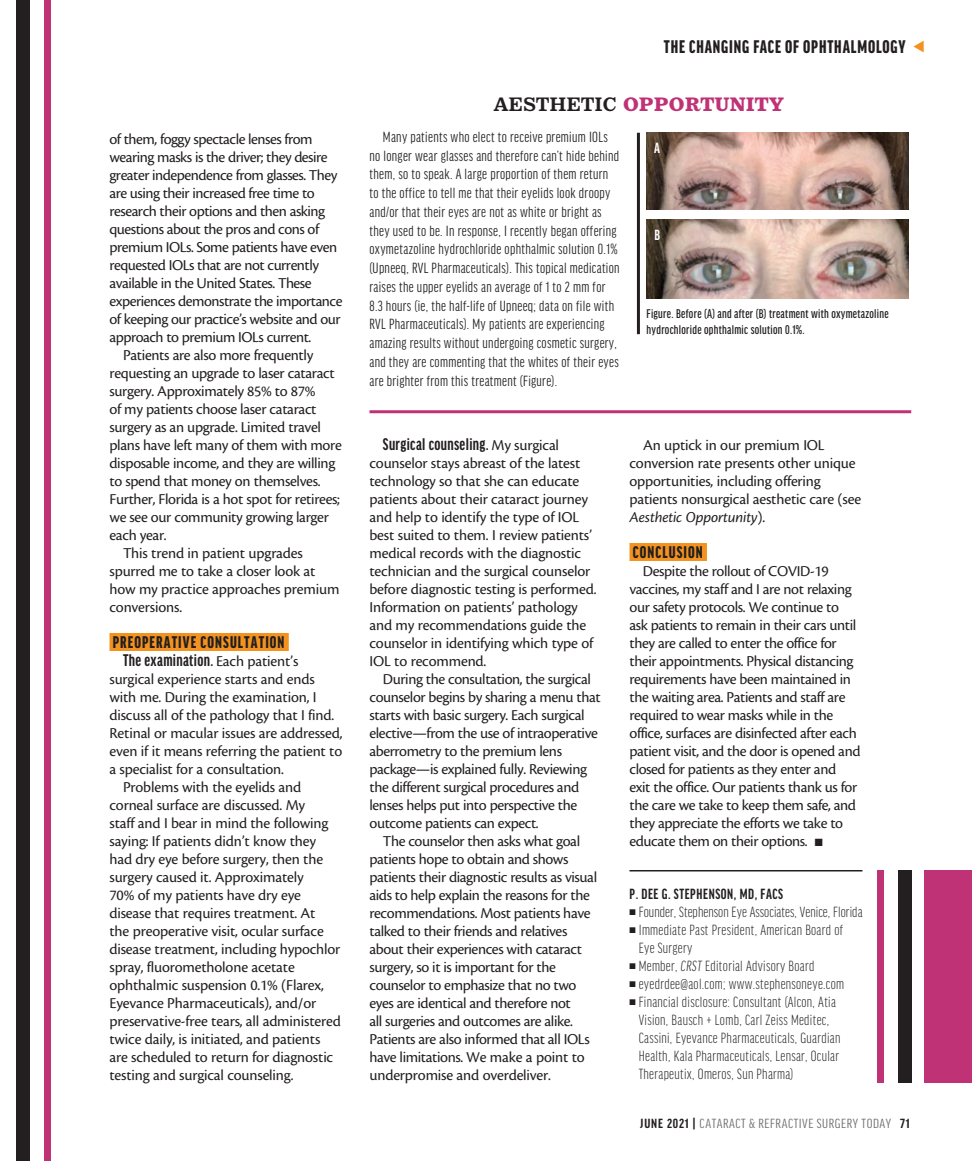
<style>
.page{position:relative;width:972px;height:1161px;background:#fff}
.page>*{position:absolute;margin:0;border:0;box-sizing:border-box;transform-origin:0 0}
.body{font:900 21px "Oxtail OT";letter-spacing:-.01em;color:#c03276}
.t1{font:900 extra-condensed 19.5px "Good Headline Pro";letter-spacing:.045em;color:#231f20}
.body-2{font:700 extra-condensed 18px "Good Headline Pro";letter-spacing:.02em;color:#231f20}
.subhead{font:900 extra-condensed 18px "Good Headline Pro";letter-spacing:.06em;color:#231f20}
.body-3{font:15.75px/18px "Cronos Pro";letter-spacing:-.02em;color:#231f20}
.sidebar_body{font:extra-condensed 15.75px/18.8px "Good Headline Pro";letter-spacing:.02em;color:#231f20}
.bio_info{font:300 extra-condensed 15.75px/18px "Good Headline Pro";letter-spacing:.02em;color:#231f20}
.bio_name{font:700 extra-condensed 15.75px "Good Headline Pro";letter-spacing:.04em;color:#231f20}
.t2{font:700 extra-condensed 15.75px "Good Headline Pro";color:#fff}
.t3{font:extra-condensed 14.1px "Good Headline Pro";letter-spacing:.035em;color:#6c6d70;scale:1.11 1}
.t4{font:500 extra-condensed 13.5px/16.5px "Good Headline Pro";letter-spacing:.02em;color:#231f20}
.s1{font-family:"Cronos Pro";font-weight:400;font-stretch:normal;font-size:15.75px}
.s2{font-weight:700;color:#231f20}
.s3{font-style:italic}
</style>
<div class="page">
<div style="left:110px;top:633px;width:179px;height:18px;background:#f3921f"></div>
<div style="left:630px;top:543px;width:77px;height:18px;background:#f3921f"></div>
<hr style="left:630px;top:870px;width:232px;height:2px;background:#231f20">
<div style="left:16px;top:0;width:14px;height:1161px;background:#231f20"></div>
<div style="left:44px;top:0;width:7px;height:1161px;background:#c03276"></div>
<div style="left:925px;top:870px;width:47px;height:212px;background:#c03276"></div>
<div style="left:898px;top:870px;width:14px;height:212px;background:#231f20"></div>
<svg style="left:878px;top:870px;width:6px;height:212px"></svg>
<svg style="left:370px;top:132px;width:494px;height:282px"></svg>
<hr style="left:369px;top:410px;width:542px;height:3px;background:#c03276">
<img style="left:647px;top:133px;width:261px;height:76px">
<hr style="left:637px;top:133px;width:3px;height:201px;background:#231f20">
<img style="left:647px;top:220px;width:261px;height:78px">
<p class="body-3" style="left:110px;top:130px;width:235px">of them, foggy spectacle lenses from wearing masks is the driver; they desire greater independence from glasses. They are using their increased free time to research their options and then asking questions about the pros and cons of premium IOLs. Some patients have even requested IOLs that are not currently available in the United States. These experiences demonstrate the importance of keeping our practice’s website and our approach to premium IOLs current.</p>
<p class="body-3" style="left:110px;top:346px;width:234px;text-indent:14px">Patients are also more frequently requesting an upgrade to laser cataract surgery. Approximately 85% to 87%<br>of my patients choose laser cataract surgery as an upgrade. Limited travel plans have left many of them with more disposable income, and they are willing to spend that money on themselves.<br>Further, Florida is a hot spot for retirees; we see our community growing larger each year.</p>
<p class="body-3" style="left:110px;top:544px;width:232px;text-indent:14px">This trend in patient upgrades spurred me to take a closer look at how my practice approaches premium conversions.</p>
<p class="subhead" style="left:113px;top:633px;width:173px">PREOPERATIVE CONSULTATION</p>
<p class="body-2" style="left:123px;top:651px;width:177px">The examination. <span class="s1">Each patient’s</span></p>
<p class="body-3" style="left:110px;top:670px;width:235px">surgical experience starts and ends with me. During the examination, I discuss all of the pathology that I find.<br>Retinal or macular issues are addressed, even if it means referring the patient to a specialist for a consultation.</p>
<p class="body-3" style="left:110px;top:778px;width:233px;text-indent:14px">Problems with the eyelids and corneal surface are discussed. My<br>staff and I bear in mind the following saying: If patients didn’t know they had dry eye before surgery, then the surgery caused it. Approximately<br>70% of my patients have dry eye disease that requires treatment. At<br>the preoperative visit, ocular surface disease treatment, including hypochlor spray, fluorometholone acetate ophthalmic suspension 0.1% (Flarex, Eyevance Pharmaceuticals), and/or preservative-free tears, all administered twice daily, is initiated, and patients are scheduled to return for diagnostic testing and surgical counseling.</p>
<p class="t1" style="left:664px;top:37px;width:243px">THE CHANGING FACE OF OPHTHALMOLOGY</p>
<p class="body" style="left:493px;top:94px;width:292px"><span class="s2">AESTHETIC</span> OPPORTUNITY</p>
<p class="sidebar_body" style="left:369px;top:128px;width:252px;text-indent:14px">Many patients who elect to receive premium IOLs no longer wear glasses and therefore can’t hide behind them, so to speak. A large proportion of them return to the office to tell me that their eyelids look droopy and/or that their eyes are not as white or bright as they used to be. In response, I recently began offering oxymetazoline hydrochloride ophthalmic solution 0.1% (Upneeq, RVL Pharmaceuticals). This topical medication raises the upper eyelids an average of 1 to 2 mm for 8.3 hours (ie, the half-life of Upneeq; data on file with RVL Pharmaceuticals). My patients are experiencing amazing results without undergoing cosmetic surgery, and they are commenting that the whites of their eyes are brighter from this treatment (Figure).</p>
<p class="t2" style="left:654px;top:140px;width:7px">A</p>
<p class="t2" style="left:654px;top:227px;width:7px">B</p>
<p class="t4" style="left:647px;top:305px;width:244px">Figure. Before (A) and after (B) treatment with oxymetazoline hydrochloride ophthalmic solution 0.1%.</p>
<p class="body-2" style="left:383px;top:435px;width:178px">Surgical counseling. <span class="s1">My surgical</span></p>
<p class="body-3" style="left:369px;top:454px;width:229px">counselor stays abreast of the latest technology so that she can educate patients about their cataract journey and help to identify the type of IOL best suited to them. I review patients’ medical records with the diagnostic technician and the surgical counselor before diagnostic testing is performed.<br>Information on patients’ pathology and my recommendations guide the counselor in identifying which type of IOL to recommend.</p>
<p class="body-3" style="left:369px;top:670px;width:233px;text-indent:14px">During the consultation, the surgical counselor begins by sharing a menu that starts with basic surgery. Each surgical elective—from the use of intraoperative aberrometry to the premium lens package—is explained fully. Reviewing the different surgical procedures and lenses helps put into perspective the outcome patients can expect.</p>
<p class="body-3" style="left:369px;top:832px;width:229px;text-indent:14px">The counselor then asks what goal patients hope to obtain and shows patients their diagnostic results as visual aids to help explain the reasons for the recommendations. Most patients have talked to their friends and relatives about their experiences with cataract surgery, so it is important for the counselor to emphasize that no two eyes are identical and therefore not<br>all surgeries and outcomes are alike.<br>Patients are also informed that all IOLs have limitations. We make a point to underpromise and overdeliver.</p>
<p class="body-3" style="left:630px;top:436px;width:233px;text-indent:14px">An uptick in our premium IOL conversion rate presents other unique opportunities, including offering patients nonsurgical aesthetic care (see <span class="s3">Aesthetic Opportunity</span>).</p>
<p class="subhead" style="left:633px;top:543px;width:71px">CONCLUSION</p>
<p class="body-3" style="left:629px;top:562px;width:233px;text-indent:14px">Despite the rollout of COVID-19 vaccines, my staff and I are not relaxing our safety protocols. We continue to ask patients to remain in their cars until they are called to enter the office for their appointments. Physical distancing requirements have been maintained in the waiting area. Patients and staff are required to wear masks while in the office, surfaces are disinfected after each patient visit, and the door is opened and closed for patients as they enter and exit the office. Our patients thank us for the care we take to keep them safe, and they appreciate the efforts we take to educate them on their options. ■</p>
<p class="bio_name" style="left:630px;top:886px;width:155px">P. DEE G. STEPHENSON, MD, FACS</p>
<p class="bio_info" style="left:629px;top:903px;width:235px">■ Founder, Stephenson Eye Associates, Venice, Florida</p>
<p class="bio_info" style="left:639px;top:921px;width:206px;text-indent:-9px">■ Immediate Past President, American Board of<br>Eye Surgery</p>
<p class="bio_info" style="left:629px;top:957px;width:186px">■ Member, <span class="s3">CRST</span> Editorial Advisory Board</p>
<p class="bio_info" style="left:629px;top:975px;width:216px">■ eyedrdee@aol.com; www.stephensoneye.com</p>
<p class="bio_info" style="left:639px;top:993px;width:203px;text-indent:-9px">■ Financial disclosure: Consultant (Alcon, Atia Vision, Bausch + Lomb, Carl Zeiss Meditec, Cassini, Eyevance Pharmaceuticals, Guardian Health, Kala Pharmaceuticals, Lensar, Ocular Therapeutix, Omeros, Sun Pharma)</p>
<p class="t3" style="left:640px;top:1117px;width:244px"><span class="s2">JUNE 2021 |</span> CATARACT &amp; REFRACTIVE SURGERY TODAY <span class="s2">71</span></p>
</div>
